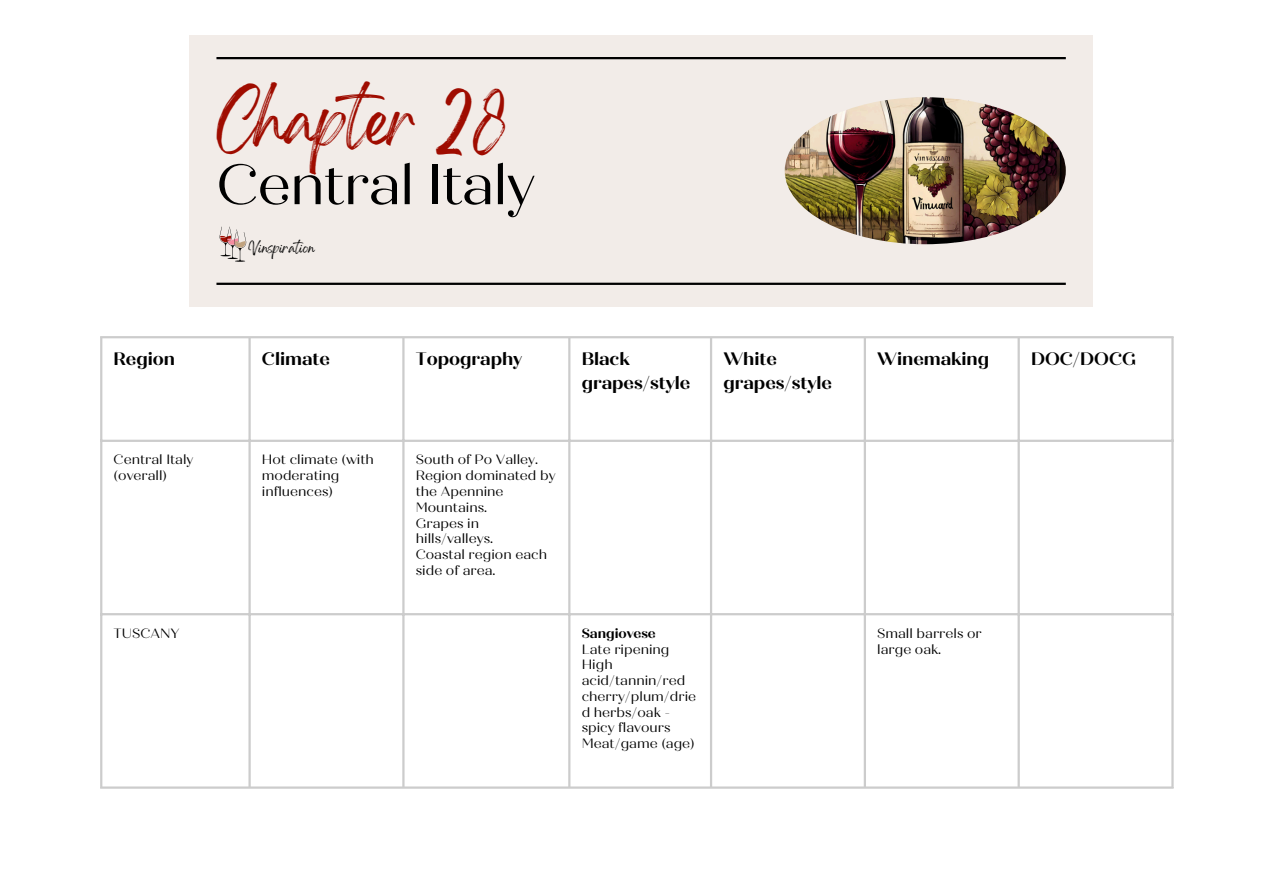
<style>
.page{position:relative;width:1263px;height:894px;background:#fff}
.page>*{position:absolute;margin:0;border:0;box-sizing:border-box;transform-origin:0 0}
.t1{font:56.85px "Quiche Display";letter-spacing:-.025em;color:#000}
.t2{font:49.2px "Gellatio";letter-spacing:-.025em;color:#9f0c00}
.t3{font:700 18px/24.8px "Quiche Display";color:#000}
.t4{font:13.5px/15.8px "Quiche Display";color:#000}
.t5{font:700 13.5px "Quiche Display";color:#000}
.t6{font:10.35px "Gellatio";color:#000}
</style>
<div class="page">
<div style="left:189px;top:35px;width:904px;height:271px;background:#f2ece8"></div>
<hr style="left:216px;top:57px;width:850px;height:2px;background:#000">
<img style="left:785px;top:97px;width:281px;height:147px;border-radius:50%">
<svg style="left:220px;top:227px;width:26px;height:35px"></svg>
<hr style="left:216px;top:282px;width:850px;height:3px;background:#000">
<hr style="left:100px;top:338px;width:2px;height:448px;background:#ccc">
<hr style="left:248px;top:338px;width:3px;height:448px;background:#ccc">
<hr style="left:402px;top:338px;width:3px;height:448px;background:#ccc">
<hr style="left:568px;top:338px;width:2px;height:448px;background:#ccc">
<hr style="left:710px;top:338px;width:2px;height:448px;background:#ccc">
<hr style="left:864px;top:338px;width:2px;height:448px;background:#ccc">
<hr style="left:1017px;top:338px;width:3px;height:448px;background:#ccc">
<hr style="left:1171px;top:338px;width:3px;height:448px;background:#ccc">
<hr style="left:100px;top:336px;width:1074px;height:2px;background:#ccc">
<hr style="left:100px;top:439px;width:1074px;height:3px;background:#ccc">
<hr style="left:100px;top:613px;width:1074px;height:2px;background:#ccc">
<hr style="left:100px;top:786px;width:1074px;height:2px;background:#ccc">
<p class="t2" style="left:216px;top:109px;width:292px">Chapter 28</p>
<p class="t1" style="left:216px;top:150px;width:320px">Central Italy</p>
<p class="t6" style="left:249px;top:245px;width:68px">Vinspiration</p>
<p class="t3" style="left:114px;top:346px;width:63px">Region</p>
<p class="t3" style="left:262px;top:346px;width:70px">Climate</p>
<p class="t3" style="left:416px;top:346px;width:108px">Topography</p>
<p class="t3" style="left:582px;top:346px;width:110px">Black grapes/style</p>
<p class="t3" style="left:723px;top:346px;width:110px">White grapes/style</p>
<p class="t3" style="left:877px;top:346px;width:113px">Winemaking</p>
<p class="t3" style="left:1031px;top:346px;width:106px">DOC/DOCG</p>
<p class="t4" style="left:114px;top:452px;width:81px">Central Italy (overall)</p>
<p class="t4" style="left:262px;top:452px;width:113px">Hot climate (with moderating influences)</p>
<p class="t4" style="left:416px;top:452px;width:141px">South of Po Valley.<br>Region dominated by the Apennine<br>Mountains.</p>
<p class="t4" style="left:416px;top:515px;width:79px">Grapes in hills/valleys.</p>
<p class="t4" style="left:416px;top:546px;width:133px">Coastal region each side of area.</p>
<p class="t4" style="left:114px;top:625px;width:68px">TUSCANY</p>
<p class="t5" style="left:582px;top:625px;width:75px">Sangiovese</p>
<p class="t4" style="left:582px;top:641px;width:89px">Late ripening</p>
<p class="t4" style="left:582px;top:656px;width:116px">High acid/tannin/red cherry/plum/drie d herbs/oak - spicy flavours</p>
<p class="t4" style="left:582px;top:735px;width:115px">Meat/game (age)</p>
<p class="t4" style="left:877px;top:625px;width:106px">Small barrels or large oak.</p>
</div>
